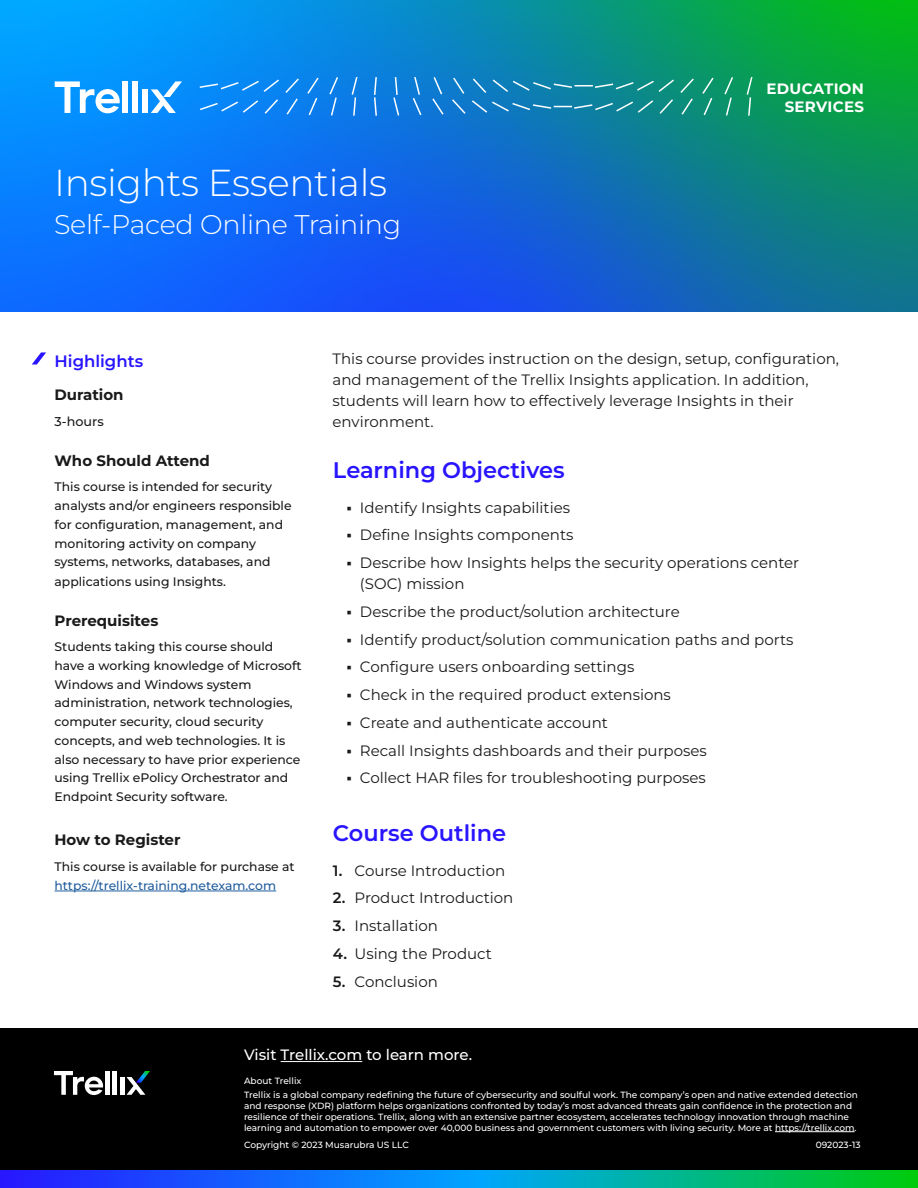
<style>
.page{position:relative;width:918px;height:1188px;background:#fff}
.page>*{position:absolute;margin:0;border:0;box-sizing:border-box;transform-origin:0 0}
.t1{font:300 37.5px "Montserrat";letter-spacing:-.01em;color:#fff}
.t2{font:300 27px "Montserrat";letter-spacing:-.01em;color:#fff}
.t3{font:600 22.5px "Montserrat";color:#2814ff}
.t4{font:600 16.5px "Montserrat";color:#2814ff}
.t5{font:15px/27.8px "Montserrat";color:#1a1a1a}
.t6{font:700 15px "Montserrat";color:#1a1a1a}
.t7{font:500 15px "Montserrat";color:#fff}
.t8{font:700 15px/18px "Montserrat";letter-spacing:.02em;color:#fff;text-align:right}
.t9{font:500 12.75px "Montserrat";color:#1a1a1a}
.t10{font:500 12.3px/18.8px "Montserrat";color:#1a1a1a}
.t11{font:500 12.3px "Montserrat";color:#215e9e}
.t12{font:500 9px/10.8px "Montserrat";color:#fff}
.s1{font-weight:600}
</style>
<div class="page">
<svg style="left:0;top:0;width:918px;height:311px;background:#0c7cc1"></svg>
<svg style="left:200px;top:77px;width:553px;height:39px;background:#1b8bc0"></svg>
<svg style="left:55px;top:81px;width:65px;height:32px"></svg>
<div style="left:122px;top:81px;width:6px;height:32px;background:#fff"></div>
<div style="left:132px;top:81px;width:6px;height:32px;background:#fff"></div>
<div style="left:142px;top:89px;width:6px;height:24px;background:#fff"></div>
<svg style="left:151px;top:81px;width:31px;height:32px"></svg>
<svg style="left:32px;top:352px;width:14px;height:13px"></svg>
<hr style="left:55px;top:891px;width:221px;height:1px;background:#215e9e">
<div style="left:0;top:1028px;width:918px;height:160px;background:#000"></div>
<svg style="left:54px;top:1071px;width:49px;height:24px"></svg>
<hr style="left:105px;top:1071px;width:4px;height:24px;background:#fff">
<hr style="left:113px;top:1071px;width:4px;height:24px;background:#fff">
<hr style="left:120px;top:1077px;width:4px;height:18px;background:#fff">
<svg style="left:127px;top:1071px;width:23px;height:24px"></svg>
<svg style="left:0;top:1171px;width:918px;height:17px;background:#0a88c4"></svg>
<hr style="left:281px;top:1061px;width:81px;height:1px;background:#fff">
<hr style="left:775px;top:1131px;width:80px;height:1px;background:#fff">
<h1 class="t1" style="left:54px;top:158px;width:335px">Insights Essentials</h1>
<h2 class="t2" style="left:54px;top:206px;width:349px">Self-Paced Online Training</h2>
<p class="t8" style="left:767px;top:79px;width:99px">EDUCATION<br>SERVICES</p>
<p class="t4" style="left:55px;top:350px;width:90px">Highlights</p>
<p class="t6" style="left:55px;top:385px;width:71px">Duration</p>
<p class="t9" style="left:55px;top:413px;width:51px">3-hours</p>
<p class="t6" style="left:55px;top:451px;width:157px">Who Should Attend</p>
<p class="t10" style="left:55px;top:477px;width:239px">This course is intended for security analysts and/or engineers responsible for configuration, management, and monitoring activity on company systems, networks, databases, and applications using Insights.</p>
<p class="t6" style="left:55px;top:610px;width:105px">Prerequisites</p>
<p class="t10" style="left:55px;top:637px;width:249px">Students taking this course should have a working knowledge of Microsoft Windows and Windows system administration, network technologies, computer security, cloud security concepts, and web technologies. It is also necessary to have prior experience using Trellix ePolicy Orchestrator and Endpoint Security software.</p>
<p class="t6" style="left:55px;top:830px;width:128px">How to Register</p>
<p class="t10" style="left:55px;top:857px;width:242px">This course is available for purchase at</p>
<p class="t11" style="left:55px;top:877px;width:223px">https://trellix-training.netexam.com</p>
<p class="t5" style="left:333px;top:348px;width:508px;line-height:21px">This course provides instruction on the design, setup, configuration, and management of the Trellix Insights application. In addition, students will learn how to effectively leverage Insights in their environment.</p>
<h3 class="t3" style="left:333px;top:455px;width:233px">Learning Objectives</h3>
<p class="t5" style="left:360px;top:493px;width:441px">Identify Insights capabilities<br>Define Insights components<br>Describe how Insights helps the security operations center</p>
<p class="t5" style="left:360px;top:569px;width:435px">(SOC) mission<br>Describe the product/solution architecture<br>Identify product/solution communication paths and ports Configure users onboarding settings<br>Check in the required product extensions<br>Create and authenticate account<br>Recall Insights dashboards and their purposes<br>Collect HAR files for troubleshooting purposes</p>
<h3 class="t3" style="left:333px;top:818px;width:175px">Course Outline</h3>
<p class="t5" style="left:333px;top:856px;width:174px"><span class="s1">1.</span> Course Introduction</p>
<p class="t5" style="left:333px;top:884px;width:182px"><span class="s1">2.</span> Product Introduction</p>
<p class="t5" style="left:333px;top:911px;width:107px"><span class="s1">3.</span> Installation</p>
<p class="t5" style="left:333px;top:939px;width:160px"><span class="s1">4.</span> Using the Product</p>
<p class="t5" style="left:333px;top:967px;width:106px"><span class="s1">5.</span> Conclusion</p>
<p class="t7" style="left:244px;top:1045px;width:230px">Visit Trellix.com to learn more.</p>
<p class="t12" style="left:244px;top:1074px;width:615px;line-height:14.1px">About Trellix<br>Trellix is a global company redefining the future of cybersecurity and soulful work. The company’s open and native extended detection</p>
<p class="t12" style="left:244px;top:1100px;width:614px">and response (XDR) platform helps organizations confronted by today’s most advanced threats gain confidence in the protection and resilience of their operations. Trellix, along with an extensive partner ecosystem, accelerates technology innovation through machine learning and automation to empower over 40,000 business and government customers with living security. More at https://trellix.com.</p>
<p class="t12" style="left:244px;top:1140px;width:167px">Copyright © 2023 Musarubra US LLC</p>
<p class="t12" style="left:816px;top:1140px;width:46px">092023-13</p>
</div>
